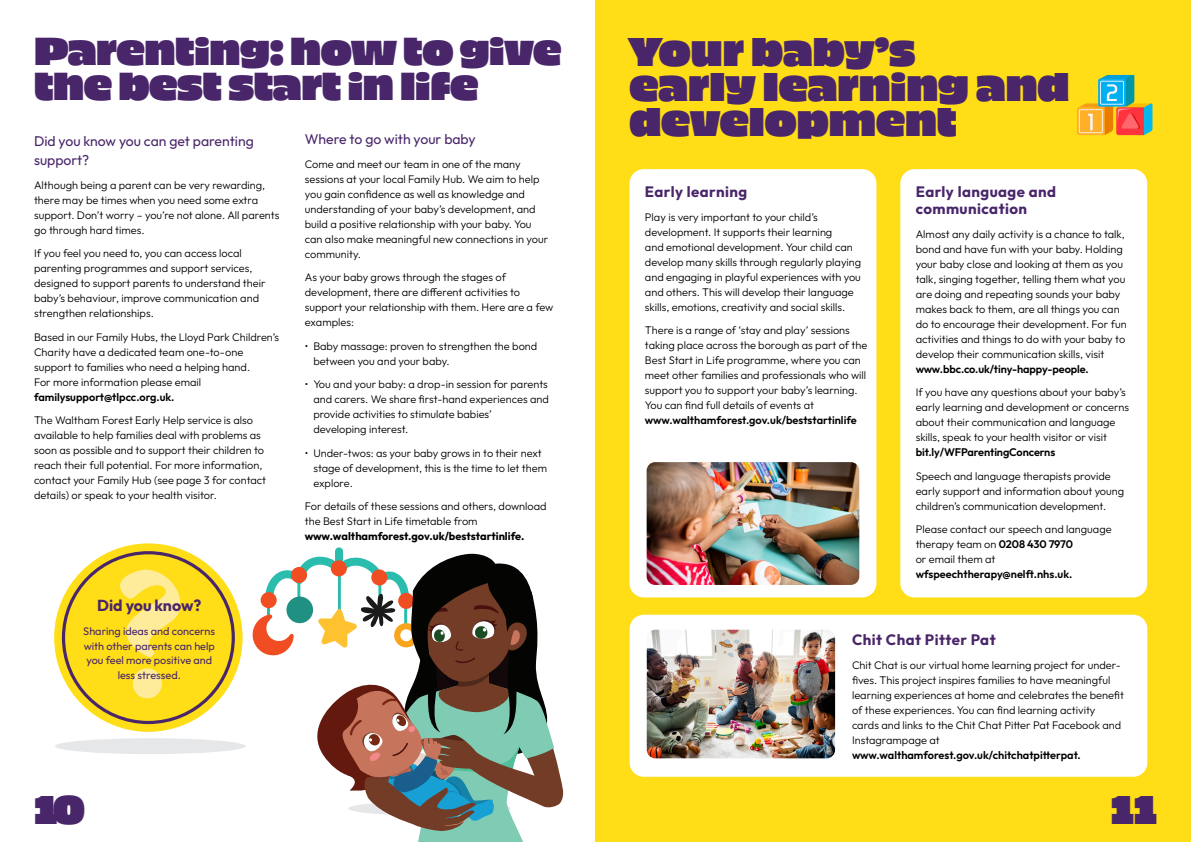
<style>
.page{position:relative;width:1191px;height:842px;background:#fff}
.page>*{position:absolute;margin:0;border:0;box-sizing:border-box;transform-origin:0 0}
.t1{font:700 190px "Minion Pro";color:#ffec9b}
.t2{font:40px/35px "Piepie";color:#49266a}
.t3{font:39px/35px "Piepie";letter-spacing:-.01em;color:#49266a}
.t4{font:700 15.8px "Outfit";color:#49266a}
.t5{font:700 15px/17px "Outfit";letter-spacing:.03em;color:#49266a}
.t6{font:14px/19px "Outfit";color:#49266a}
.t7{font:300 11px/15px "Outfit";color:#000}
.t8{font:10.9px/14.9px "Outfit";color:#49266a;text-align:center}
.s1{font-weight:600}
.s2{font-weight:700}
</style>
<div class="page">
<div style="left:55px;top:738px;width:190px;height:16px;background:#e6e7e9;border-radius:50%"></div>
<div style="left:54px;top:543px;width:189px;height:189px;background:#ffdd17;border-radius:50%"></div>
<svg style="left:62px;top:551px;width:173px;height:173px"></svg>
<div style="left:335px;top:547px;width:8px;height:26px;background:#2abcac;border-radius:4px"></div>
<svg style="left:252px;top:553px;width:312px;height:289px"></svg>
<div style="left:595px;top:0;width:596px;height:842px;background:#ffdd17"></div>
<div style="left:629px;top:169px;width:247px;height:428px;background:#fff;border-radius:14px"></div>
<img style="left:646px;top:462px;width:213px;height:123px">
<div style="left:900px;top:169px;width:247px;height:428px;background:#fff;border-radius:14px"></div>
<div style="left:629px;top:615px;width:518px;height:162px;background:#fff;border-radius:14px"></div>
<img style="left:647px;top:630px;width:188px;height:128px">
<svg style="left:1077px;top:75px;width:75px;height:60px"></svg>
<p class="t3" style="left:34px;top:30px;width:529px">PARENTING: HOW TO GIVE<br>THE BEST START IN LIFE</p>
<p class="t6" style="left:34px;top:132px;width:221px">Did you know you can get parenting support?</p>
<p class="t7" style="left:34px;top:177px;width:247px">Although being a parent can be very rewarding, there may be times when you need some extra support. Don’t worry – you’re not alone. All parents go through hard times.</p>
<p class="t7" style="left:34px;top:246px;width:233px">If you feel you need to, you can access local parenting programmes and support services, designed to support parents to understand their baby’s behaviour, improve communication and strengthen relationships.</p>
<p class="t7" style="left:34px;top:329px;width:247px">Based in our Family Hubs, the Lloyd Park Children’s Charity have a dedicated team one-to-one support to families who need a helping hand.<br>For more information please email <span class="s1">familysupport@tlpcc.org.uk.</span></p>
<p class="t7" style="left:34px;top:413px;width:234px">The Waltham Forest Early Help service is also available to help families deal with problems as soon as possible and to support their children to reach their full potential. For more information, contact your Family Hub (see page 3 for contact details) or speak to your health visitor.</p>
<p class="t6" style="left:305px;top:130px;width:172px">Where to go with your baby</p>
<p class="t7" style="left:305px;top:156px;width:245px">Come and meet our team in one of the many sessions at your local Family Hub. We aim to help you gain confidence as well as knowledge and understanding of your baby’s development, and build a positive relationship with your baby. You can also make meaningful new connections in your community.</p>
<p class="t7" style="left:305px;top:270px;width:250px">As your baby grows through the stages of development, there are different activities to support your relationship with them. Here are a few examples:</p>
<p class="t7" style="left:313px;top:338px;width:225px;text-indent:-9px">• Baby massage: proven to strengthen the bond between you and your baby.</p>
<p class="t7" style="left:313px;top:377px;width:237px;text-indent:-9px">• You and your baby: a drop-in session for parents and carers. We share first-hand experiences and provide activities to stimulate babies’<br>developing interest.</p>
<p class="t7" style="left:313px;top:445px;width:235px;text-indent:-9px">• Under-twos: as your baby grows in to their next stage of development, this is the time to let them explore.</p>
<p class="t7" style="left:305px;top:499px;width:243px">For details of these sessions and others, download the Best Start in Life timetable from <span class="s2">www.walthamforest.gov.uk/beststartinlife.</span></p>
<p class="t1" style="left:111px;top:501px;width:77px">?</p>
<p class="t4" style="left:97px;top:597px;width:106px">Did you know?</p>
<p class="t8" style="left:83px;top:623px;width:133px">Sharing ideas and concerns with other parents can help you feel more positive and less stressed.</p>
<p class="t2" style="left:629px;top:31px;width:441px">YOUR BABY’S<br>EARLY LEARNING AND<br>DEVELOPMENT</p>
<p class="t5" style="left:645px;top:183px;width:104px">Early learning</p>
<p class="t7" style="left:645px;top:209px;width:218px">Play is very important to your child’s development. It supports their learning<br>and emotional development. Your child can develop many skills through regularly playing and engaging in playful experiences with you and others. This will develop their language skills, emotions, creativity and social skills.</p>
<p class="t7" style="left:645px;top:323px;width:224px">There is a range of ‘stay and play’ sessions taking place across the borough as part of the Best Start in Life programme, where you can meet other families and professionals who will support you to support your baby’s learning.<br>You can find full details of events at <span class="s1">www.walthamforest.gov.uk/beststartinlife</span></p>
<p class="t5" style="left:915px;top:183px;width:142px">Early language and communication</p>
<p class="t7" style="left:915px;top:226px;width:212px">Almost any daily activity is a chance to talk, bond and have fun with your baby. Holding your baby close and looking at them as you talk, singing together, telling them what you are doing and repeating sounds your baby makes back to them, are all things you can do to encourage their development. For fun activities and things to do with your baby to develop their communication skills, visit <span class="s1">www.bbc.co.uk/tiny-happy-people.</span></p>
<p class="t7" style="left:915px;top:385px;width:215px">If you have any questions about your baby’s early learning and development or concerns about their communication and language skills, speak to your health visitor or visit <span class="s1">bit.ly/WFParentingConcerns</span></p>
<p class="t7" style="left:915px;top:468px;width:210px">Speech and language therapists provide early support and information about young children’s communication development.</p>
<p class="t7" style="left:915px;top:522px;width:197px">Please contact our speech and language therapy team on <span class="s1">0208 430 7970<br></span>or email them at <span class="s1">wfspeechtherapy@nelft.nhs.uk.</span></p>
<p class="t5" style="left:852px;top:631px;width:145px">Chit Chat Pitter Pat</p>
<p class="t7" style="left:852px;top:657px;width:273px">Chit Chat is our virtual home learning project for under&shy;fives. This project inspires families to have meaningful learning experiences at home and celebrates the benefit of these experiences. You can find learning activity cards and links to the Chit Chat Pitter Pat Facebook and Instagrampage at <span class="s1">www.walthamforest.gov.uk/chitchatpitterpat.</span></p>
<h2 class="t2" style="left:34px;top:788px;width:53px">10</h2>
<h2 class="t2" style="left:1110px;top:788px;width:48px">11</h2>
</div>
